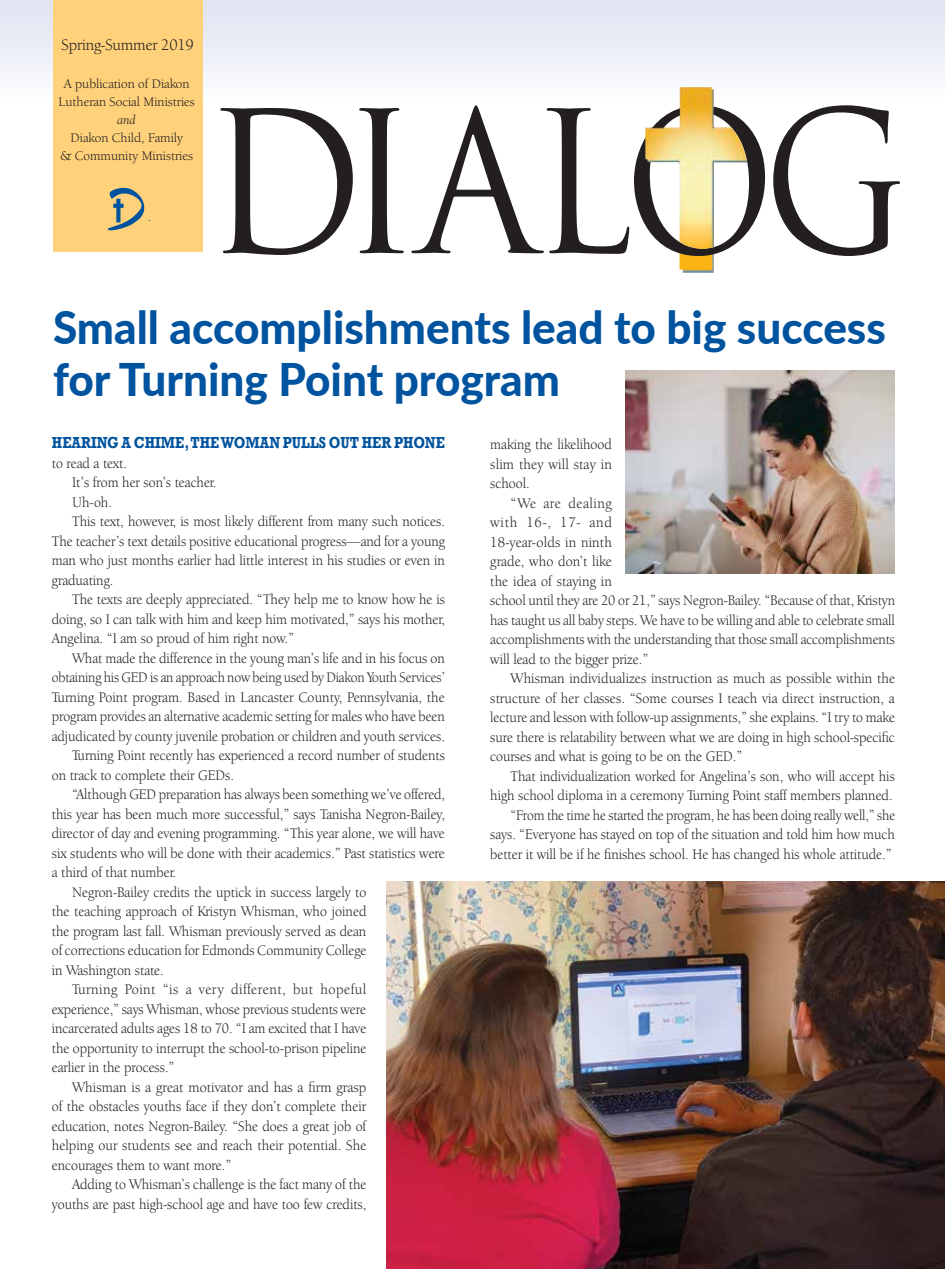
<style>
.page{position:relative;width:945px;height:1269px;background:#fff}
.page>*{position:absolute;margin:0;border:0;box-sizing:border-box;transform-origin:0 0}
.t1{font:192.15px "Trajan Pro";letter-spacing:-.06em;color:#231f20;scale:.9 1}
.t2{font:800 45px/52.5px "Lato";color:#00539f}
.t3{font:16.5px "Berkeley Oldstyle IT Cby BT";letter-spacing:-.01em;color:#231f20}
.t4{font:15px/19.5px "Berkeley Oldstyle IT Cby BT";color:#231f20;text-align:justify;scale:.94 1}
.t5{font:15px/19.5px "Berkeley Oldstyle IT Cby BT";color:#231f20;text-align:justify;scale:.95 1}
.t6{font:15px/19.5px "Berkeley Oldstyle IT Cby BT";color:#231f20;scale:.96 1}
.t7{font:15px "Berkeley Oldstyle IT Cby BT";color:#231f20;scale:.92 1}
.t8{font:15px "Berkeley Oldstyle IT Cby BT";letter-spacing:.035em;color:#231f20;scale:.96 1}
.t9{font:700 15px "Rockwell";letter-spacing:.005em;color:#00539f;scale:.84 1}
.t10{font:13.5px/18px "Berkeley Oldstyle IT Cby BT";color:#231f20;text-align:center}
.t11{font:italic 13.5px "Berkeley Oldstyle IT Cby BT";color:#231f20}
</style>
<div class="page">
<div style="left:0;top:0;width:945px;height:99px;background:linear-gradient(to bottom,#dfe2f0,#fcfcfd)"></div>
<img style="left:679px;top:253px;width:35px;height:20px">
<img style="left:645px;top:87px;width:102px;height:162px">
<div style="left:53px;top:0;width:149px;height:252px;background:#ffd17b"></div>
<svg style="left:108px;top:188px;width:42px;height:43px"></svg>
<img style="left:387px;top:882px;width:558px;height:387px">
<img style="left:625px;top:371px;width:269px;height:203px">
<p class="t3" style="left:62px;top:35px;width:134px">Spring-Summer 2019</p>
<p class="t10" style="left:59px;top:75px;width:138px">A publication of Diakon<br>Lutheran Social Ministries</p>
<p class="t11" style="left:118px;top:112px;width:20px">and</p>
<p class="t10" style="left:60px;top:129px;width:134px">Diakon Child, Family<br>&amp; Community Ministries</p>
<h1 class="t1" style="left:205px;top:61px;width:784px">DIALOG</h1>
<h2 class="t2" style="left:53px;top:299px;width:834px">Small accomplishments lead to big success for Turning Point program</h2>
<p class="t9" style="left:52px;top:433px;width:469px">HEARING A CHIME, THE WOMAN PULLS OUT HER PHONE</p>
<p class="t4" style="left:52px;top:453px;width:82px">to read a text.</p>
<p class="t4" style="left:72px;top:473px;width:155px">It’s from her son’s teacher.</p>
<p class="t4" style="left:72px;top:492px;width:44px">Uh-oh.</p>
<p class="t4" style="left:72px;top:512px;width:398px">This text, however, is most likely different from many such notices.</p>
<p class="t4" style="left:52px;top:531px;width:420px">The teacher’s text details positive educational progress—and for a young</p>
<p class="t4" style="left:52px;top:551px;width:420px">man who just months earlier had little interest in his studies or even in</p>
<p class="t4" style="left:52px;top:570px;width:67px">graduating.</p>
<p class="t4" style="left:72px;top:590px;width:398px">The texts are deeply appreciated. “They help me to know how he is</p>
<p class="t4" style="left:52px;top:609px;width:420px">doing, so I can talk with him and keep him motivated,” says his mother,</p>
<p class="t4" style="left:52px;top:629px;width:259px">Angelina. “I am so proud of him right now.”</p>
<p class="t4" style="left:72px;top:648px;width:398px">What made the difference in the young man’s life and in his focus on</p>
<p class="t7" style="left:52px;top:669px;width:429px">obtaining his GED is an approach now being used by Diakon Youth Services’</p>
<p class="t5" style="left:52px;top:687px;width:415px">Turning Point program. Based in Lancaster County, Pennsylvania, the</p>
<p class="t4" style="left:52px;top:707px;width:420px">program provides an alternative academic setting for males who have been</p>
<p class="t4" style="left:52px;top:726px;width:420px">adjudicated by county juvenile probation or children and youth services.</p>
<p class="t4" style="left:72px;top:746px;width:398px">Turning Point recently has experienced a record number of students</p>
<p class="t4" style="left:52px;top:765px;width:195px">on track to complete their GEDs.</p>
<p class="t4" style="left:72px;top:785px;width:398px">“Although GED preparation has always been something we’ve offered,</p>
<p class="t4" style="left:52px;top:804px;width:420px">this year has been much more successful,” says Tanisha Negron-Bailey,</p>
<p class="t4" style="left:52px;top:824px;width:420px">director of day and evening programming. “This year alone, we will have</p>
<p class="t4" style="left:52px;top:843px;width:420px">six students who will be done with their academics.” Past statistics were</p>
<p class="t4" style="left:52px;top:863px;width:134px">a third of that number.</p>
<p class="t4" style="left:72px;top:882px;width:315px">Negron-Bailey credits the uptick in success largely to</p>
<p class="t5" style="left:52px;top:902px;width:333px">the teaching approach of Kristyn Whisman, who joined</p>
<p class="t4" style="left:52px;top:921px;width:336px">the program last fall. Whisman previously served as dean</p>
<p class="t4" style="left:52px;top:941px;width:336px">of corrections education for Edmonds Community College</p>
<p class="t4" style="left:52px;top:960px;width:121px">in Washington state.</p>
<p class="t8" style="left:72px;top:981px;width:308px">Turning Point “is a very different, but hopeful</p>
<p class="t4" style="left:52px;top:999px;width:336px">experience,” says Whisman, whose previous students were</p>
<p class="t4" style="left:52px;top:1019px;width:336px">incarcerated adults ages 18 to 70. “I am excited that I have</p>
<p class="t4" style="left:52px;top:1038px;width:336px">the opportunity to interrupt the school-to-prison pipeline</p>
<p class="t4" style="left:52px;top:1058px;width:132px">earlier in the process.”</p>
<p class="t5" style="left:72px;top:1077px;width:311px">Whisman is a great motivator and has a firm grasp</p>
<p class="t4" style="left:52px;top:1097px;width:336px">of the obstacles youths face if they don’t complete their</p>
<p class="t4" style="left:52px;top:1116px;width:336px">education, notes Negron-Bailey. “She does a great job of</p>
<p class="t5" style="left:52px;top:1136px;width:333px">helping our students see and reach their potential. She</p>
<p class="t4" style="left:52px;top:1155px;width:193px">encourages them to want more.”</p>
<p class="t4" style="left:72px;top:1175px;width:315px">Adding to Whisman’s challenge is the fact many of the</p>
<p class="t4" style="left:52px;top:1194px;width:336px">youths are past high-school age and have too few credits,</p>
<p class="t4" style="left:490px;top:434px;width:131px">making the likelihood slim they will stay in school.</p>
<p class="t6" style="left:490px;top:493px;width:423px;text-indent:20px">“We are dealing<br>with 16-, 17- and<br>18-year-olds in ninth<br>grade, who don’t like<br>the idea of staying in<br>school until they are 20 or 21,” says Negron-Bailey. “Because of that, Kristyn has taught us all baby steps. We have to be willing and able to celebrate small accomplishments with the understanding that those small accomplishments will lead to the bigger prize.”</p>
<p class="t5" style="left:490px;top:668px;width:428px;text-indent:20px">Whisman individualizes instruction as much as possible within the structure of her classes. “Some courses I teach via direct instruction, a lecture and lesson with follow-up assignments,” she explains. “I try to make sure there is relatability between what we are doing in high school-specific courses and what is going to be on the GED.”</p>
<p class="t4" style="left:490px;top:766px;width:432px;text-align:right">That individualization worked for Angelina’s son, who will accept his high school diploma in a ceremony Turning Point staff members planned. “From the time he started the program, he has been doing really well,” she says. “Everyone has stayed on top of the situation and told him how much better it will be if he finishes school. He has changed his whole attitude.”</p>
</div>
